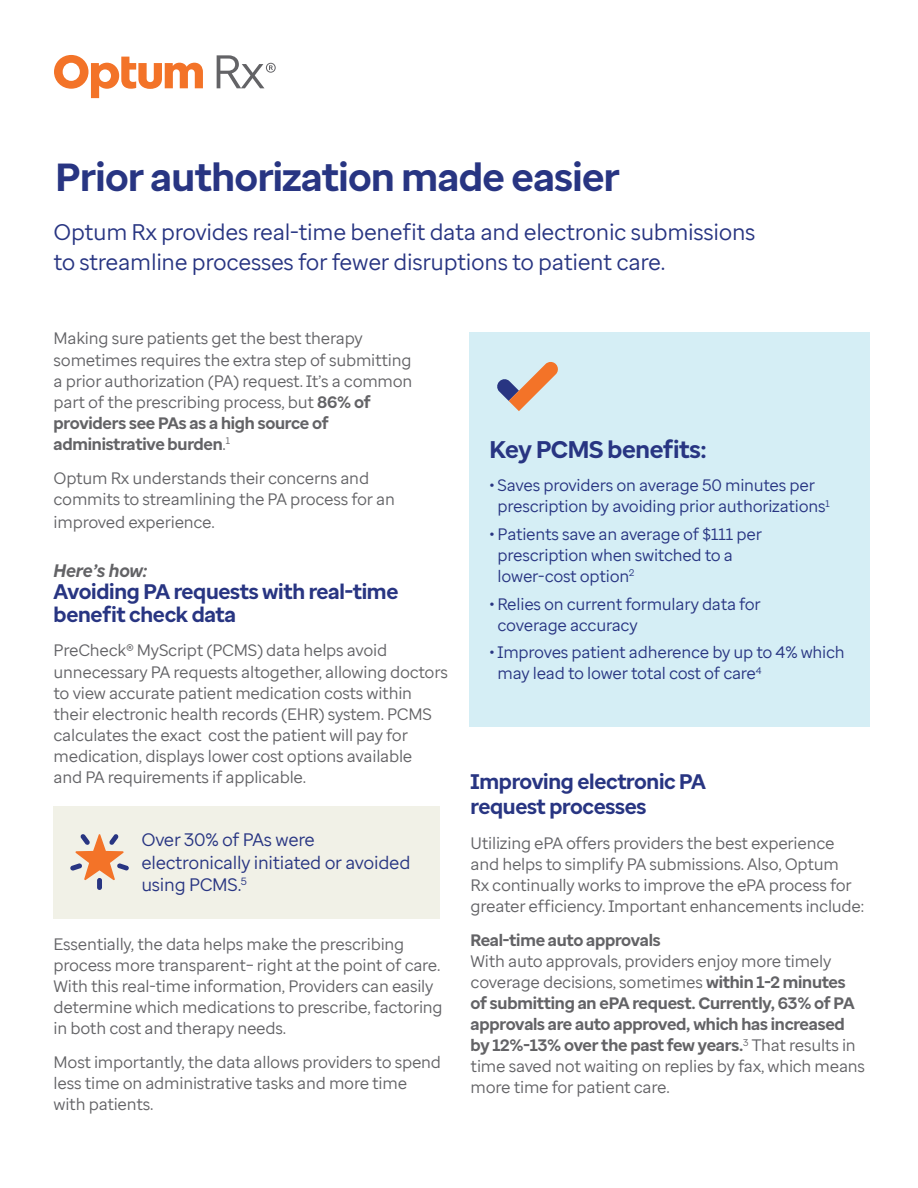
<style>
.page{position:relative;width:918px;height:1188px;background:#fff}
.page>*{position:absolute;margin:0;border:0;box-sizing:border-box;transform-origin:0 0}
.t1{font:700 39px "Optum Sans";letter-spacing:-.015em;color:#283582}
.t2{font:700 24px "Optum Sans";letter-spacing:-.015em;color:#283582}
.t3{font:22.5px/30px "Optum Sans";letter-spacing:-.015em;color:#283582}
.t4{font:700 21px/22.5px "Optum Sans";letter-spacing:-.015em;color:#283582}
.t5{font:18px/22.5px "Optum Sans";letter-spacing:-.015em;color:#283582}
.t6{font:italic 700 18px "Optum Sans";letter-spacing:-.015em;color:#636366}
.t7{font:16.5px/21px "Optum Sans";letter-spacing:-.015em;color:#636366}
.t8{font:16.5px/21px "Optum Sans";letter-spacing:-.015em;color:#283582}
.t9{font:700 16.5px "Optum Sans";letter-spacing:-.015em;color:#636366}
.s1{font-weight:700}
</style>
<div class="page">
<svg style="left:217px;top:55px;width:59px;height:33px"></svg>
<svg style="left:54px;top:55px;width:149px;height:43px"></svg>
<div style="left:54px;top:806px;width:386px;height:112px;background:#f1f1e7"></div>
<div style="left:469px;top:332px;width:401px;height:395px;background:#d5eef5"></div>
<svg style="left:497px;top:362px;width:61px;height:49px"></svg>
<svg style="left:70px;top:834px;width:59px;height:56px"></svg>
<h1 class="t1" style="left:56px;top:152px;width:566px">Prior authorization made easier</h1>
<h3 class="t3" style="left:54px;top:217px;width:704px">Optum Rx provides real-time benefit data and electronic submissions to streamline processes for fewer disruptions to patient care.</h3>
<p class="t7" style="left:54px;top:328px;width:360px">Making sure patients get the best therapy sometimes requires the extra step of submitting a prior authorization (PA) request. It’s a common part of the prescribing process, but <span class="s1">86% of providers see PAs as a high source of administrative burden</span>.<sup>1</sup></p>
<p class="t7" style="left:54px;top:468px;width:343px">Optum Rx understands their concerns and commits to streamlining the PA process for an</p>
<p class="t7" style="left:54px;top:511px;width:163px">improved experience.</p>
<p class="t6" style="left:54px;top:559px;width:95px">Here’s how:</p>
<p class="t4" style="left:54px;top:581px;width:346px">Avoiding PA requests with real-time benefit check data</p>
<p class="t7" style="left:54px;top:640px;width:396px">PreCheck® MyScript (PCMS) data helps avoid unnecessary PA requests altogether, allowing doctors to view accurate patient medication costs within their electronic health records (EHR) system. PCMS calculates the exact cost the patient will pay for medication, displays lower cost options available<br>and PA requirements if applicable.</p>
<p class="t5" style="left:141px;top:829px;width:271px">Over 30% of PAs were electronically initiated or avoided using PCMS.<sup>5</sup></p>
<p class="t7" style="left:54px;top:933px;width:391px">Essentially, the data helps make the prescribing process more transparent– right at the point of care.<br>With this real-time information, Providers can easily determine which medications to prescribe, factoring in both cost and therapy needs.</p>
<p class="t7" style="left:54px;top:1052px;width:389px">Most importantly, the data allows providers to spend less time on administrative tasks and more time with patients.</p>
<h2 class="t2" style="left:489px;top:434px;width:219px">Key PCMS benefits:</h2>
<p class="t8" style="left:498px;top:475px;width:334px;text-indent:-8px">• Saves providers on average 50 minutes per prescription by avoiding prior authorizations<sup>1</sup></p>
<p class="t8" style="left:498px;top:524px;width:266px;text-indent:-8px">• Patients save an average of $111 per prescription when switched to a lower-cost option<sup>2</sup></p>
<p class="t8" style="left:498px;top:593px;width:265px;text-indent:-8px">• Relies on current formulary data for coverage accuracy</p>
<p class="t8" style="left:498px;top:642px;width:349px;text-indent:-8px">• Improves patient adherence by up to 4% which may lead to lower total cost of care<sup>4</sup></p>
<p class="t4" style="left:471px;top:768px;width:237px;line-height:25.5px">Improving electronic PA request processes</p>
<p class="t7" style="left:471px;top:832px;width:395px">Utilizing ePA offers providers the best experience and helps to simplify PA submissions. Also, Optum<br>Rx continually works to improve the ePA process for greater efficiency. Important enhancements include:</p>
<p class="t9" style="left:471px;top:929px;width:192px">Real-time auto approvals</p>
<p class="t7" style="left:471px;top:951px;width:396px">With auto approvals, providers enjoy more timely coverage decisions, sometimes <span class="s1">within 1-2 minutes of submitting an ePA request. Currently, 63% of PA approvals are auto approved, which has increased by 12%-13% over the past few years.</span><sup>3</sup> That results in time saved not waiting on replies by fax, which means more time for patient care.</p>
</div>
